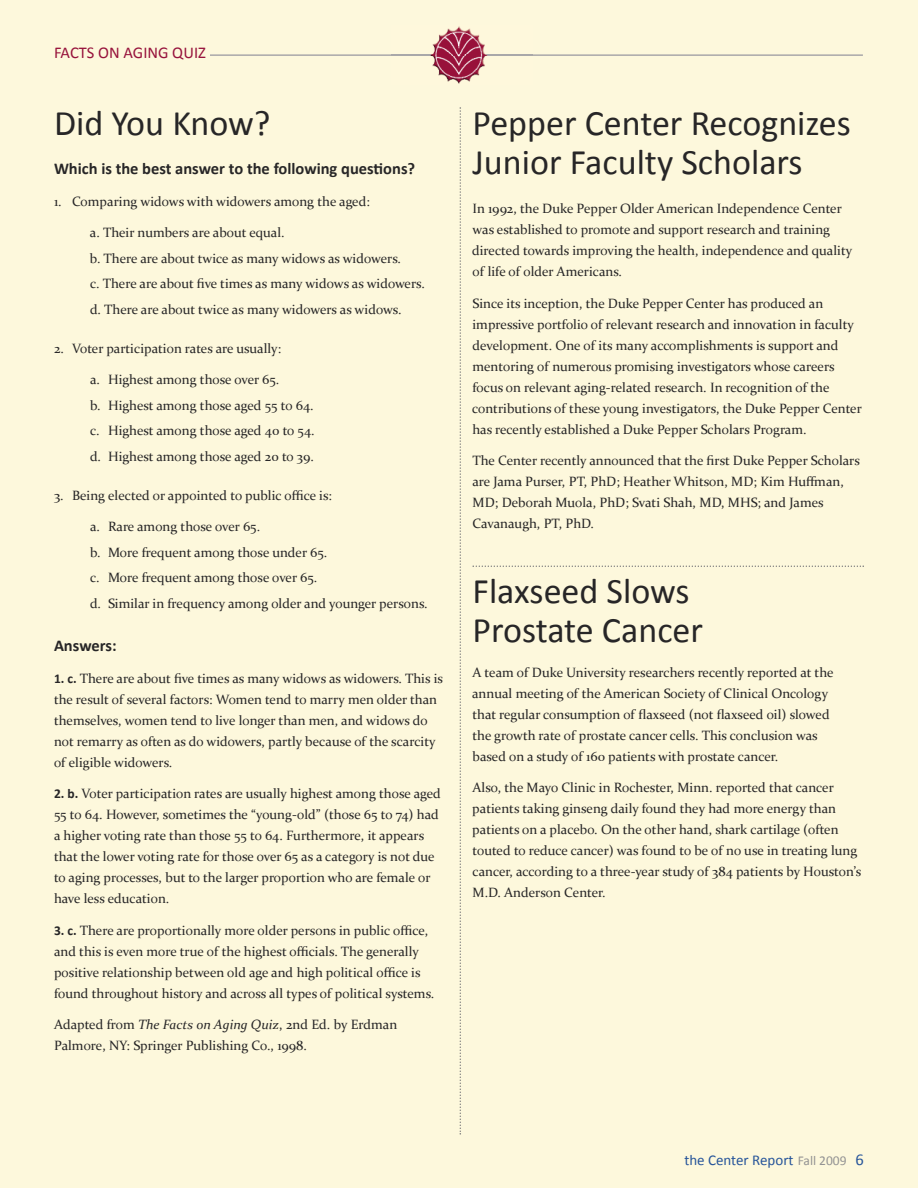
<style>
.page{position:relative;width:918px;height:1188px;background:#fdf8dc}
.page>*{position:absolute;margin:0;border:0;box-sizing:border-box;transform-origin:0 0}
.t1{font:36px/39px "Calibri";color:#272627}
.t2{font:700 16.5px "Calibri";color:#272627}
.t3{font:16.5px "Calibri";color:#97133c}
.t4{font:15px "Calibri";color:#27559a}
.t5{font:13.5px/21px "Constantia";color:#272627}
.s1{font-family:"Calibri";font-weight:700}
.s2{font-style:italic}
.s3{font-size:13.5px;color:#939393}
.s4{font-size:16.5px}
</style>
<div class="page">
<svg style="left:472px;top:566px;width:392px;height:1px"></svg>
<svg style="left:460px;top:107px;width:1px;height:1028px"></svg>
<hr style="left:54px;top:54px;width:809px;height:2px;background:#a9a8a9">
<div style="left:54px;top:46px;width:155px;height:34px;background:#fdf8dc"></div>
<img style="left:430px;top:26px;width:58px;height:58px">
<p class="t3" style="left:54px;top:42px;width:153px">FACTS ON AGING QUIZ</p>
<h1 class="t1" style="left:54px;top:103px;width:218px">Did You Know?</h1>
<p class="t2" style="left:54px;top:158px;width:363px">Which is the best answer to the following questions?</p>
<p class="t5" style="left:54px;top:190px;width:317px">1. Comparing widows with widowers among the aged:</p>
<p class="t5" style="left:90px;top:220px;width:337px;line-height:25.5px">a. Their numbers are about equal.<br>b. There are about twice as many widows as widowers.<br>c. There are about five times as many widows as widowers. d. There are about twice as many widowers as widows.</p>
<p class="t5" style="left:54px;top:337px;width:229px">2. Voter participation rates are usually:</p>
<p class="t5" style="left:90px;top:367px;width:226px;line-height:25.5px">a. Highest among those over 65.<br>b. Highest among those aged 55 to 64. c. Highest among those aged 40 to 54. d. Highest among those aged 20 to 39.</p>
<p class="t5" style="left:54px;top:484px;width:279px">3. Being elected or appointed to public office is:</p>
<p class="t5" style="left:90px;top:514px;width:339px;line-height:25.5px">a. Rare among those over 65.<br>b. More frequent among those under 65.<br>c. More frequent among those over 65.<br>d. Similar in frequency among older and younger persons.</p>
<p class="t2" style="left:54px;top:635px;width:64px">Answers:</p>
<p class="t5" style="left:54px;top:667px;width:391px"><span class="s1">1. c.</span> There are about five times as many widows as widowers. This is the result of several factors: Women tend to marry men older than themselves, women tend to live longer than men, and widows do not remarry as often as do widowers, partly because of the scarcity of eligible widowers.</p>
<p class="t5" style="left:54px;top:783px;width:388px"><span class="s1">2. b.</span> Voter participation rates are usually highest among those aged 55 to 64. However, sometimes the “young-old” (those 65 to 74) had a higher voting rate than those 55 to 64. Furthermore, it appears that the lower voting rate for those over 65 as a category is not due to aging processes, but to the larger proportion who are female or have less education.</p>
<p class="t5" style="left:54px;top:919px;width:382px"><span class="s1">3. c.</span> There are proportionally more older persons in public office, and this is even more true of the highest officials. The generally positive relationship between old age and high political office is found throughout history and across all types of political systems.</p>
<p class="t5" style="left:54px;top:1014px;width:345px">Adapted from <span class="s2">The Facts on Aging Quiz</span>, 2nd Ed. by Erdman<br>Palmore, NY: Springer Publishing Co., 1998.</p>
<h1 class="t1" style="left:472px;top:103px;width:380px">Pepper Center Recognizes<br>Junior Faculty Scholars</h1>
<p class="t5" style="left:472px;top:198px;width:382px">In 1992, the Duke Pepper Older American Independence Center was established to promote and support research and training directed towards improving the health, independence and quality of life of older Americans.</p>
<p class="t5" style="left:472px;top:292px;width:391px">Since its inception, the Duke Pepper Center has produced an impressive portfolio of relevant research and innovation in faculty development. One of its many accomplishments is support and mentoring of numerous promising investigators whose careers focus on relevant aging-related research. In recognition of the contributions of these young investigators, the Duke Pepper Center has recently established a Duke Pepper Scholars Program.</p>
<p class="t5" style="left:473px;top:450px;width:389px">The Center recently announced that the first Duke Pepper Scholars are Jama Purser, PT, PhD; Heather Whitson, MD; Kim Huffman, MD; Deborah Muola, PhD; Svati Shah, MD, MHS; and James Cavanaugh, PT, PhD.</p>
<h1 class="t1" style="left:472px;top:571px;width:232px">Flaxseed Slows<br>Prostate Cancer</h1>
<p class="t5" style="left:472px;top:661px;width:363px">A team of Duke University researchers recently reported at the annual meeting of the American Society of Clinical Oncology that regular consumption of flaxseed (not flaxseed oil) slowed the growth rate of prostate cancer cells. This conclusion was based on a study of 160 patients with prostate cancer.</p>
<p class="t5" style="left:472px;top:777px;width:390px">Also, the Mayo Clinic in Rochester, Minn. reported that cancer patients taking ginseng daily found they had more energy than patients on a placebo. On the other hand, shark cartilage (often touted to reduce cancer) was found to be of no use in treating lung cancer, according to a three-year study of 384 patients by Houston’s M.D. Anderson Center.</p>
<p class="t4" style="left:684px;top:1150px;width:181px">the Center Report <span class="s3">Fall 2009</span> <span class="s4">6</span></p>
</div>
